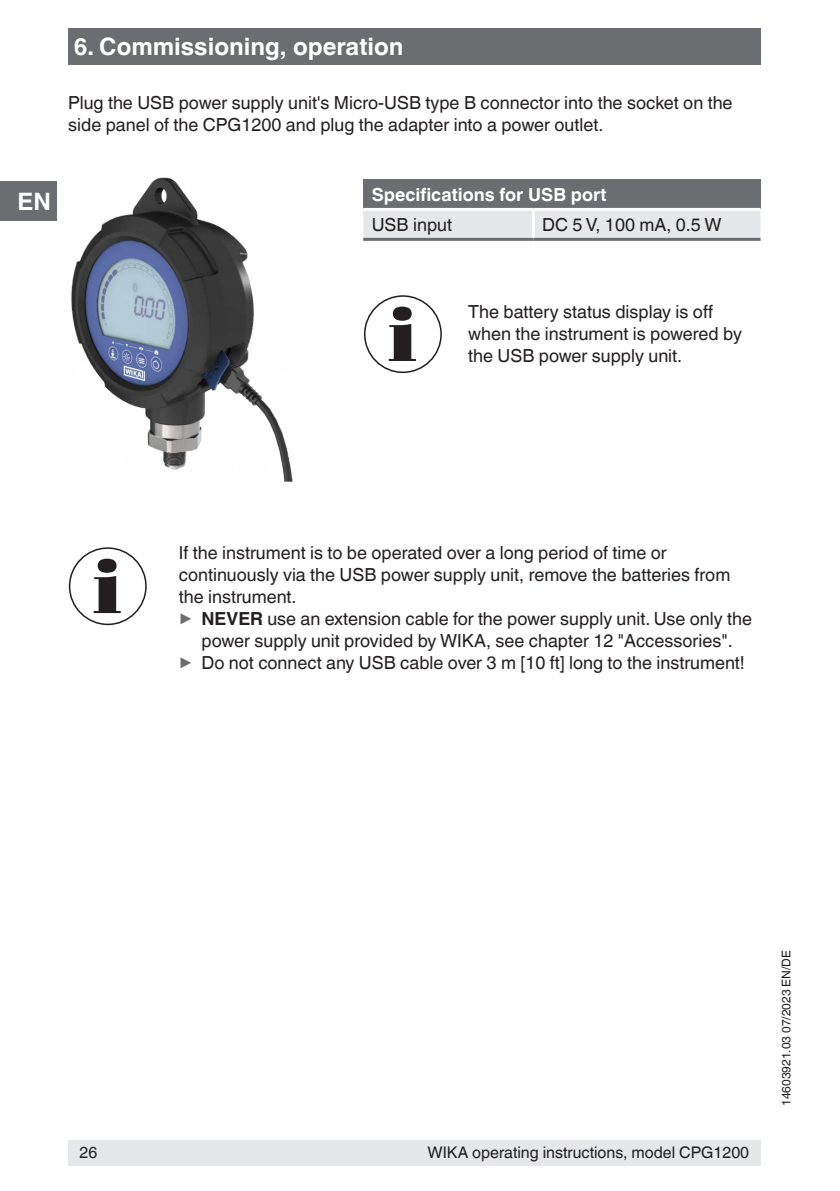
<style>
.page{position:relative;width:840px;height:1191px;background:#fff}
.page>*{position:absolute;margin:0;border:0;box-sizing:border-box;transform-origin:0 0}
.t1{font:700 24px "Helvetica World";color:#fff}
.t2{font:18px/22px "Helvetica World";color:#231f20}
.t3{font:700 18px "Helvetica World";color:#fff}
.t4{font:16px "Helvetica World";color:#231f20}
.t5{font:12px "Helvetica World";color:#231f20}
.s1{font-size:17.8px;color:#6c6d70}
.s2{font-weight:700}
</style>
<div class="page">
<div style="left:68px;top:28px;width:692px;height:37px;background:#6c6d70"></div>
<div style="left:68px;top:1140px;width:692px;height:25px;background:#e6e7e9"></div>
<div style="left:0;top:181px;width:57px;height:40px;background:#6c6d70"></div>
<svg style="left:94px;top:558px;width:27px;height:55px"></svg>
<div style="left:69px;top:547px;width:78px;height:78px;border:2px solid #231f20;border-radius:50%"></div>
<img style="left:71px;top:177px;width:222px;height:305px">
<div style="left:363px;top:179px;width:397px;height:30px;background:#6c6d70"></div>
<div style="left:363px;top:211px;width:397px;height:27px;background:#e6e7e9"></div>
<hr style="left:363px;top:238px;width:170px;height:3px;background:#6c6d70">
<hr style="left:533px;top:238px;width:227px;height:3px;background:#6c6d70">
<hr style="left:363px;top:208px;width:170px;height:3px;background:#fff">
<hr style="left:533px;top:208px;width:227px;height:3px;background:#fff">
<hr style="left:531px;top:211px;width:3px;height:27px;background:#fff">
<svg style="left:388px;top:306px;width:27px;height:55px"></svg>
<div style="left:364px;top:295px;width:77px;height:78px;border:2px solid #231f20;border-radius:50%"></div>
<h1 class="t1" style="left:74px;top:33px;width:331px">6. Commissioning, operation</h1>
<p class="t2" style="left:68px;top:92px;width:665px">Plug the USB power supply unit's Micro-USB type B connector into the socket on the side panel of the CPG1200 and plug the adapter into a power outlet.</p>
<h1 class="t1" style="left:18px;top:188px;width:35px">EN</h1>
<p class="t3" style="left:371px;top:184px;width:236px">Specifications for USB port</p>
<p class="t2" style="left:371px;top:214px;width:82px">USB input</p>
<p class="t2" style="left:541px;top:214px;width:181px">DC 5 V, 100 mA, 0.5 W</p>
<p class="t2" style="left:468px;top:301px;width:275px">The battery status display is off when the instrument is powered by the USB power supply unit.</p>
<p class="t2" style="left:179px;top:542px;width:489px">If the instrument is to be operated over a long period of time or</p>
<p class="t2" style="left:179px;top:564px;width:552px">continuously via the USB power supply unit, remove the batteries from</p>
<p class="t2" style="left:179px;top:586px;width:119px">the instrument.</p>
<p class="t2" style="left:179px;top:608px;width:574px"><span class="s1">▶</span> <span class="s2">NEVER</span> use an extension cable for the power supply unit. Use only the</p>
<p class="t2" style="left:201px;top:630px;width:532px">power supply unit provided by WIKA, see chapter 12 "Accessories".</p>
<p class="t2" style="left:179px;top:652px;width:567px"><span class="s1">▶</span> Do not connect any USB cable over 3 m [10 ft] long to the instrument!</p>
<p class="t4" style="left:79px;top:1143px;width:19px">26</p>
<p class="t4" style="left:427px;top:1143px;width:323px">WIKA operating instructions, model CPG1200</p>
<p class="t5" style="left:778px;top:1106px;width:157px;rotate:-90deg">14603921.03 07/2023 EN/DE</p>
</div>
